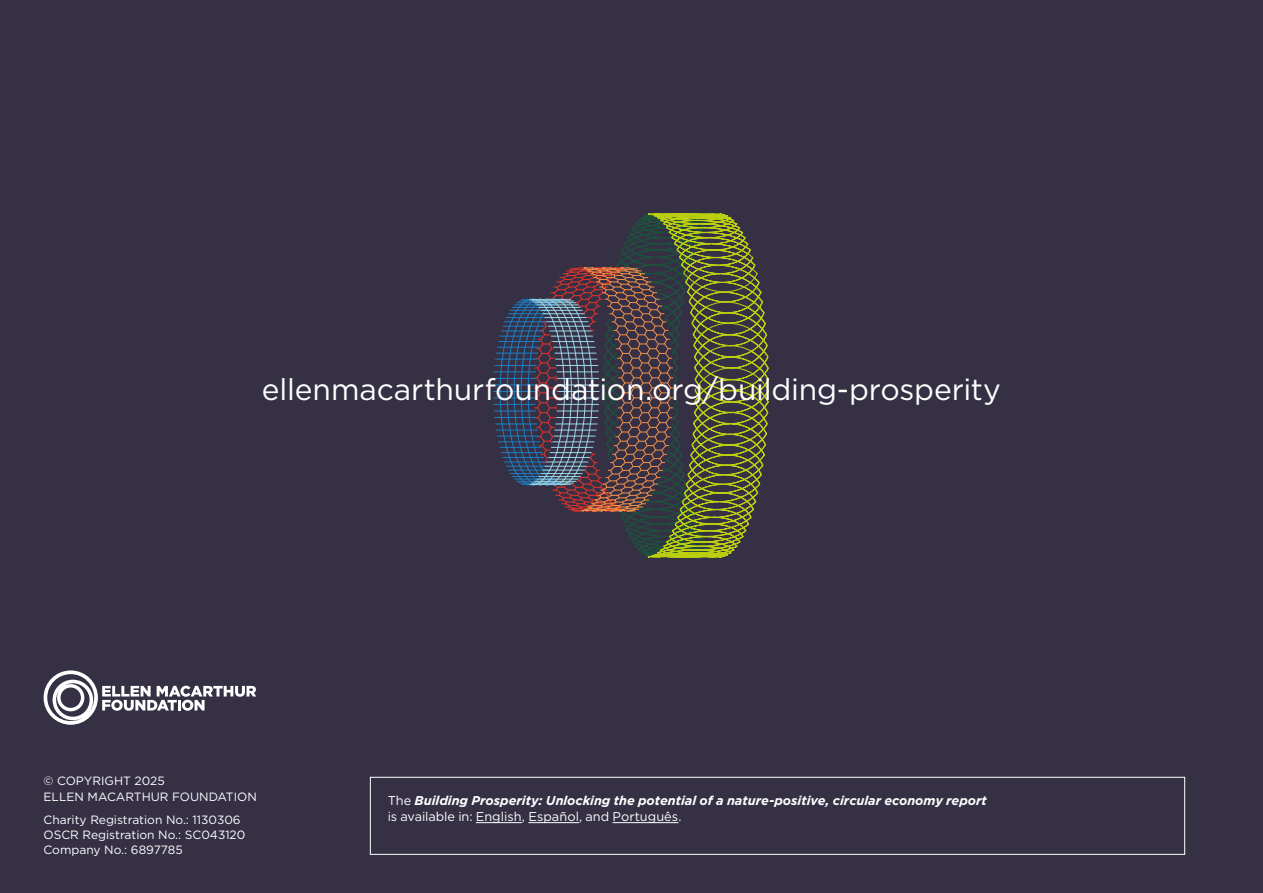
<style>
.page{position:relative;width:1263px;height:893px;background:#363045}
.page>*{position:absolute;margin:0;border:0;box-sizing:border-box;transform-origin:0 0}
.t1{font:30px "Gotham";letter-spacing:-.005em;color:#fff}
.t2{font:italic 700 12.75px/16.5px "Gotham";color:#fff}
.t3{font:12px/15px "Gotham";color:#fff}
.s1{font-weight:400;font-style:normal}
</style>
<div class="page">
<svg style="left:44px;top:670px;width:212px;height:55px"></svg>
<hr style="left:493px;top:391px;width:42px;height:1px;background:#1c7ec2">
<hr style="left:493px;top:385px;width:42px;height:1px;background:#1c7ec2">
<hr style="left:493px;top:378px;width:42px;height:1px;background:#1c7ec2">
<hr style="left:494px;top:372px;width:42px;height:1px;background:#1c7ec2">
<hr style="left:494px;top:365px;width:42px;height:1px;background:#1c7ec2">
<hr style="left:495px;top:359px;width:42px;height:1px;background:#1c7ec2">
<hr style="left:496px;top:353px;width:42px;height:1px;background:#1c7ec2">
<hr style="left:497px;top:347px;width:42px;height:1px;background:#1c7ec2">
<hr style="left:498px;top:341px;width:42px;height:1px;background:#1c7ec2">
<hr style="left:493px;top:398px;width:42px;height:1px;background:#1c7ec2">
<hr style="left:493px;top:404px;width:42px;height:1px;background:#1c7ec2">
<hr style="left:494px;top:411px;width:42px;height:1px;background:#1c7ec2">
<hr style="left:494px;top:417px;width:42px;height:1px;background:#1c7ec2">
<hr style="left:495px;top:424px;width:42px;height:1px;background:#1c7ec2">
<hr style="left:496px;top:430px;width:42px;height:1px;background:#1c7ec2">
<hr style="left:497px;top:436px;width:42px;height:1px;background:#1c7ec2">
<hr style="left:498px;top:441px;width:42px;height:1px;background:#1c7ec2">
<svg style="left:499px;top:214px;width:270px;height:344px"></svg>
<hr style="left:476px;top:822px;width:46px;height:1px;background:#fff">
<hr style="left:528px;top:822px;width:51px;height:1px;background:#fff">
<hr style="left:612px;top:822px;width:66px;height:1px;background:#fff">
<div style="left:370px;top:777px;width:815px;height:78px;border:1px solid #fff"></div>
<h1 class="t1" style="left:262px;top:371px;width:740px">ellenmacarthurfoundation.org/building-prosperity</h1>
<p class="t3" style="left:44px;top:773px;width:215px;line-height:15.5px">© COPYRIGHT 2025<br>ELLEN MACARTHUR FOUNDATION</p>
<p class="t3" style="left:44px;top:812px;width:203px">Charity Registration No.: 1130306<br>OSCR Registration No.: SC043120<br>Company No.: 6897785</p>
<p class="t2" style="left:388px;top:792px;width:601px"><span class="s1">The</span> Building Prosperity: Unlocking the potential of a nature-positive, circular economy report <span class="s1">is available in: English, Español, and Português.</span></p>
</div>
